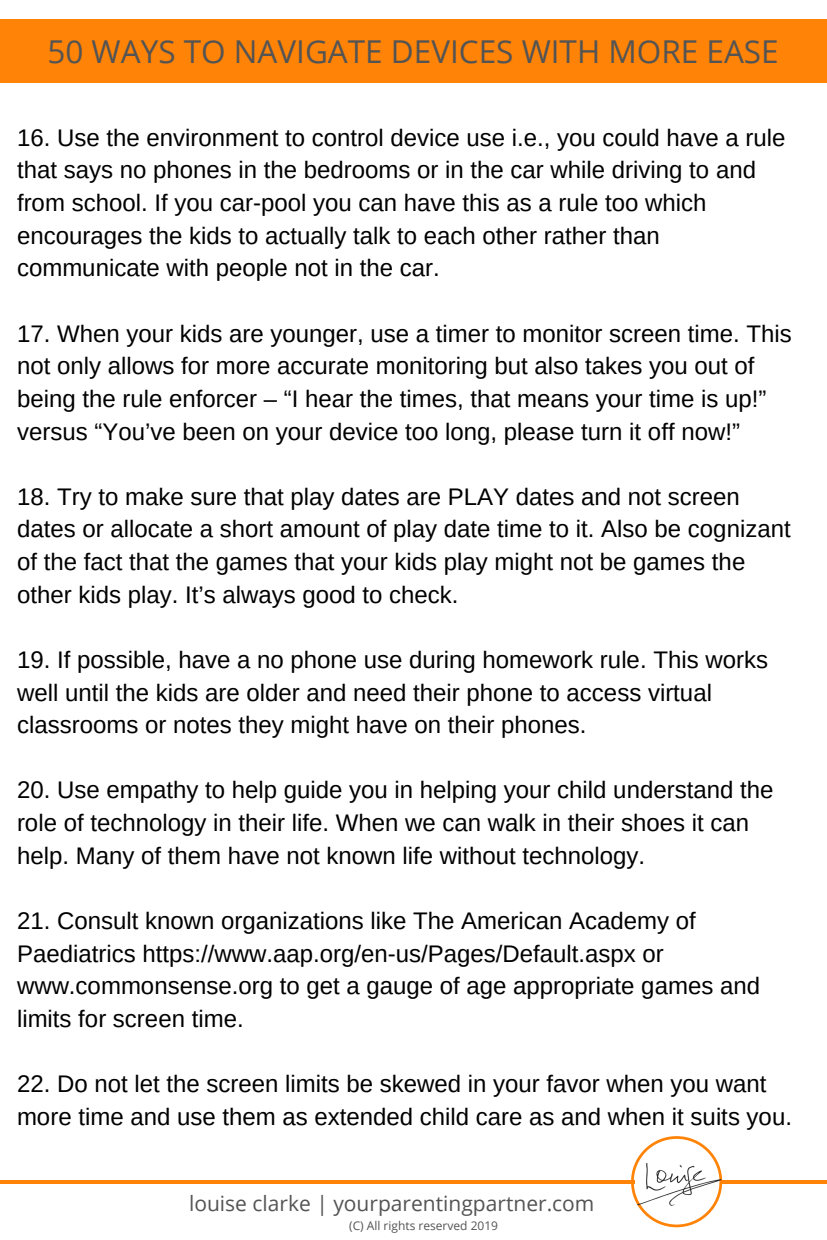
<style>
.page{position:relative;width:827px;height:1240px;background:#fff}
.page>*{position:absolute;margin:0;border:0;box-sizing:border-box;transform-origin:0 0}
.t1{font:31.5px "Open Sans";color:#545454}
.t2{font:24px/32.7px "Arimo";color:#000}
.t3{font:21px "Open Sans";color:#545454}
.t4{font:12px "Open Sans";color:#545454}
</style>
<div class="page">
<div style="left:0;top:19px;width:827px;height:63px;background:#ff8306"></div>
<hr style="left:0;top:1180px;width:634px;height:4px;background:#ff8306">
<hr style="left:723px;top:1180px;width:104px;height:4px;background:#ff8306">
<svg style="left:631px;top:1136px;width:86px;height:91px"></svg>
<img style="left:634px;top:1160px;width:89px;height:49px">
<h1 class="t1" style="left:48px;top:29px;width:733px">50 WAYS TO NAVIGATE DEVICES WITH MORE EASE</h1>
<p class="t2" style="left:17px;top:121px;width:770px">16. Use the environment to control device use i.e., you could have a rule that says no phones in the bedrooms or in the car while driving to and from school. If you car-pool you can have this as a rule too which encourages the kids to actually talk to each other rather than communicate with people not in the car.</p>
<p class="t2" style="left:17px;top:317px;width:776px">17. When your kids are younger, use a timer to monitor screen time. This not only allows for more accurate monitoring but also takes you out of being the rule enforcer – “I hear the times, that means your time is up!” versus “You’ve been on your device too long, please turn it off now!”</p>
<p class="t2" style="left:17px;top:480px;width:775px">18. Try to make sure that play dates are PLAY dates and not screen dates or allocate a short amount of play date time to it. Also be cognizant of the fact that the games that your kids play might not be games the other kids play. It’s always good to check.</p>
<p class="t2" style="left:17px;top:643px;width:752px">19. If possible, have a no phone use during homework rule. This works well until the kids are older and need their phone to access virtual classrooms or notes they might have on their phones.</p>
<p class="t2" style="left:17px;top:774px;width:758px">20. Use empathy to help guide you in helping your child understand the role of technology in their life. When we can walk in their shoes it can help. Many of them have not known life without technology.</p>
<p class="t2" style="left:17px;top:904px;width:744px">21. Consult known organizations like The American Academy of Paediatrics https://www.aap.org/en-us/Pages/Default.aspx or www.commonsense.org to get a gauge of age appropriate games and limits for screen time.</p>
<p class="t2" style="left:17px;top:1067px;width:776px">22. Do not let the screen limits be skewed in your favor when you want more time and use them as extended child care as and when it suits you.</p>
<p class="t3" style="left:189px;top:1188px;width:407px">louise clarke | yourparentingpartner.com</p>
<p class="t4" style="left:349px;top:1217px;width:151px">(C) All rights reserved 2019</p>
</div>
